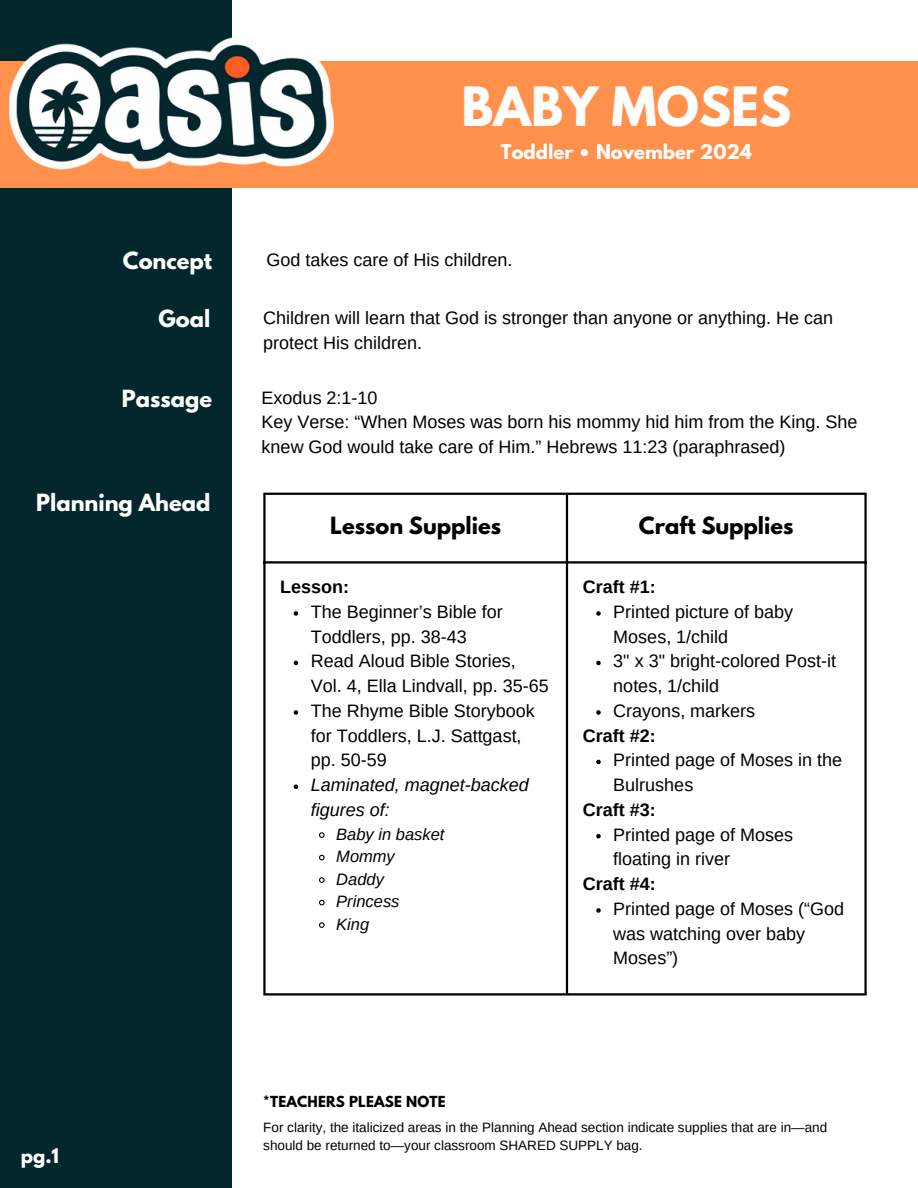
<style>
.page{position:relative;width:918px;height:1188px;background:#fff}
.page>*{position:absolute;margin:0;border:0;box-sizing:border-box;transform-origin:0 0}
.t1{font:700 48px "League Spartan";color:#fff}
.t2{font:700 21px "League Spartan";color:#fff}
.t3{font:700 21px "League Spartan";color:#000}
.t4{font:18px/24.8px "Arimo";color:#000}
.t5{font:18px/24.8px "Arimo";color:#000}
.t6{font:700 18px "Arimo";color:#000}
.t7{font:italic 18px/24.8px "Arimo";color:#000}
.t8{font:700 18px "League Spartan";color:#fff}
.t9{font:italic 16.5px "Arimo";color:#000}
.t10{font:13.5px/18px "Arimo";color:#000}
.t11{font:700 13.5px "League Spartan";letter-spacing:.015em;color:#000}
</style>
<div class="page">
<div style="left:0;top:0;width:232px;height:1188px;background:#03272d"></div>
<div style="left:0;top:62px;width:918px;height:126px;background:#ff914d"></div>
<img style="left:7px;top:37px;width:330px;height:132px">
<svg style="left:294px;top:611px;width:4px;height:5px"></svg>
<svg style="left:294px;top:661px;width:4px;height:4px"></svg>
<svg style="left:294px;top:710px;width:4px;height:5px"></svg>
<svg style="left:294px;top:784px;width:4px;height:5px"></svg>
<svg style="left:319px;top:832px;width:6px;height:6px"></svg>
<svg style="left:319px;top:854px;width:6px;height:7px"></svg>
<svg style="left:319px;top:877px;width:6px;height:6px"></svg>
<svg style="left:319px;top:899px;width:6px;height:7px"></svg>
<svg style="left:319px;top:922px;width:6px;height:6px"></svg>
<svg style="left:596px;top:611px;width:5px;height:5px"></svg>
<svg style="left:596px;top:661px;width:5px;height:4px"></svg>
<svg style="left:596px;top:710px;width:5px;height:5px"></svg>
<svg style="left:596px;top:760px;width:5px;height:4px"></svg>
<svg style="left:596px;top:834px;width:5px;height:4px"></svg>
<svg style="left:596px;top:908px;width:5px;height:5px"></svg>
<hr style="left:263px;top:495px;width:3px;height:498px;background:#000">
<hr style="left:566px;top:495px;width:2px;height:498px;background:#000">
<hr style="left:864px;top:495px;width:3px;height:498px;background:#000">
<hr style="left:263px;top:493px;width:604px;height:2px;background:#000">
<hr style="left:263px;top:561px;width:604px;height:3px;background:#000">
<hr style="left:263px;top:993px;width:604px;height:3px;background:#000">
<h3 class="t1" style="left:462px;top:83px;width:331px">BABY MOSES</h3>
<p class="t8" style="left:501px;top:143px;width:252px">Toddler • November 2024</p>
<h3 class="t2" style="left:123px;top:250px;width:91px">Concept</h3>
<h1 class="t4" style="left:266px;top:247px;width:247px">God takes care of His children.</h1>
<h2 class="t5" style="left:263px;top:306px;width:571px">Children will learn that God is stronger than anyone or anything. He can protect His children.</h2>
<h4 class="t2" style="left:159px;top:309px;width:53px">Goal</h4>
<h4 class="t2" style="left:122px;top:388px;width:92px">Passage</h4>
<p class="t2" style="left:36px;top:492px;width:176px">Planning Ahead</p>
<h2 class="t8" style="left:21px;top:1146px;width:40px">pg.1</h2>
<h2 class="t4" style="left:262px;top:385px;width:597px">Exodus 2:1-10<br>Key Verse: “When Moses was born his mommy hid him from the King. She knew God would take care of Him.” Hebrews 11:23 (paraphrased)</h2>
<h4 class="t3" style="left:330px;top:515px;width:172px">Lesson Supplies</h4>
<p class="t3" style="left:639px;top:515px;width:156px">Craft Supplies</p>
<p class="t6" style="left:280px;top:577px;width:70px">Lesson:</p>
<p class="t4" style="left:311px;top:599px;width:193px">The Beginner’s Bible for<br>Toddlers, pp. 38-43</p>
<p class="t4" style="left:311px;top:649px;width:239px">Read Aloud Bible Stories,<br>Vol. 4, Ella Lindvall, pp. 35-65</p>
<p class="t4" style="left:311px;top:698px;width:225px">The Rhyme Bible Storybook for Toddlers, L.J. Sattgast, pp. 50-59</p>
<p class="t7" style="left:311px;top:773px;width:220px">Laminated, magnet-backed figures of:</p>
<p class="t9" style="left:336px;top:825px;width:110px">Baby in basket</p>
<p class="t9" style="left:336px;top:847px;width:60px">Mommy</p>
<p class="t9" style="left:336px;top:870px;width:49px">Daddy</p>
<p class="t9" style="left:336px;top:892px;width:65px">Princess</p>
<p class="t9" style="left:336px;top:915px;width:35px">King</p>
<p class="t6" style="left:583px;top:577px;width:74px">Craft #1:</p>
<p class="t4" style="left:613px;top:599px;width:181px">Printed picture of baby<br>Moses, 1/child</p>
<p class="t4" style="left:613px;top:649px;width:224px">3" x 3" bright-colored Post-it notes, 1/child</p>
<p class="t4" style="left:613px;top:698px;width:143px">Crayons, markers</p>
<p class="t6" style="left:583px;top:725px;width:74px">Craft #2:</p>
<p class="t4" style="left:613px;top:748px;width:230px">Printed page of Moses in the<br>Bulrushes</p>
<p class="t6" style="left:583px;top:800px;width:74px">Craft #3:</p>
<p class="t4" style="left:613px;top:822px;width:181px">Printed page of Moses floating in river</p>
<p class="t6" style="left:583px;top:874px;width:74px">Craft #4:</p>
<p class="t4" style="left:613px;top:896px;width:232px">Printed page of Moses (“God was watching over baby<br>Moses”)</p>
<p class="t11" style="left:263px;top:1095px;width:184px">*TEACHERS PLEASE NOTE</p>
<h5 class="t10" style="left:263px;top:1119px;width:565px">For clarity, the italicized areas in the Planning Ahead section indicate supplies that are in—and should be returned to—your classroom SHARED SUPPLY bag.</h5>
</div>
